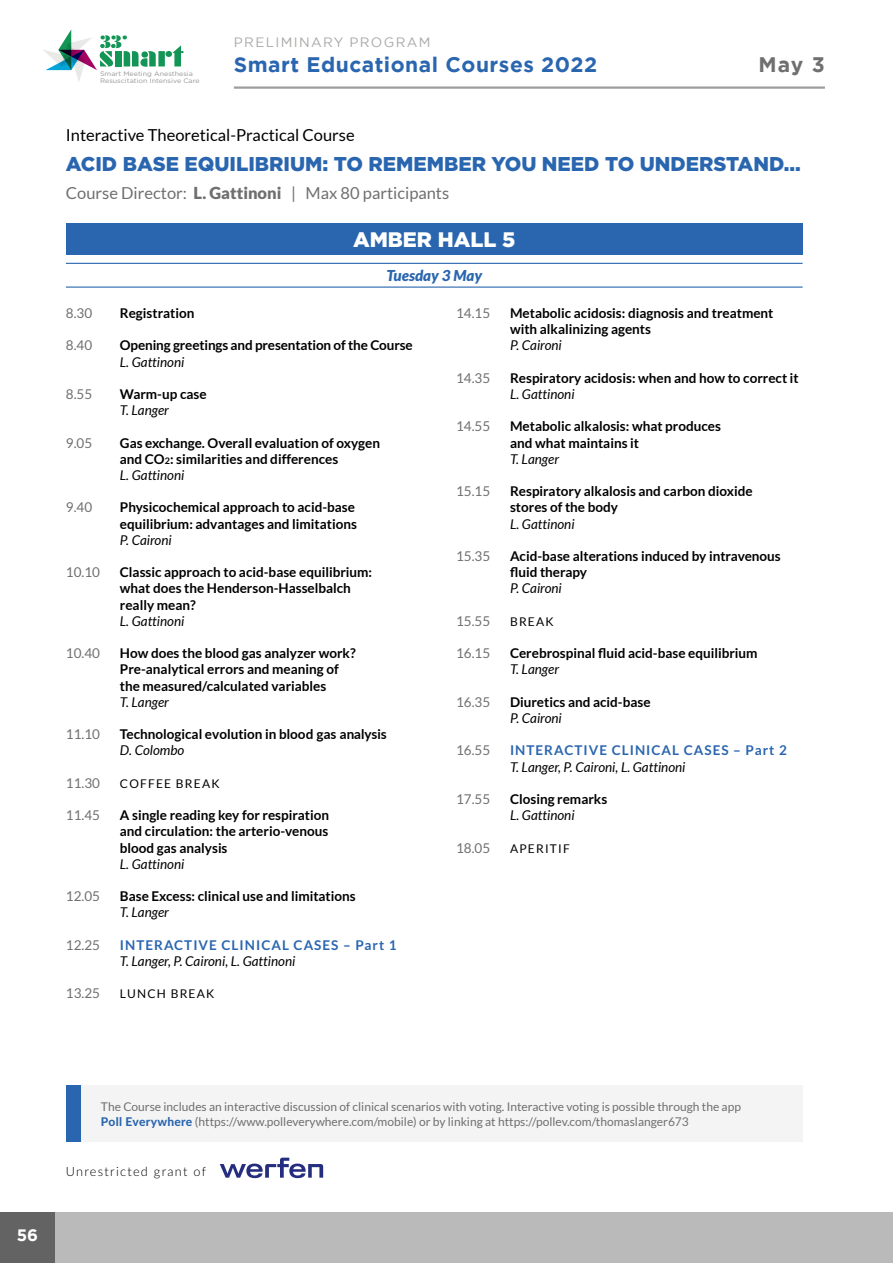
<style>
.page{position:relative;width:893px;height:1263px;background:#fff}
.page>*{position:absolute;margin:0;border:0;box-sizing:border-box;transform-origin:0 0}
.t1{font:700 21px "Gotham";letter-spacing:.025em;color:#2a66af}
.t2{font:900 21px "Gotham";color:#fff}
.t3{font:700 21px "Gotham";color:#706f6f}
.t4{font:900 19.95px "Gotham";color:#2a66af}
.t5{font:16.5px "Lato";color:#706f6f}
.t6{font:16.5px "Lato";color:#000}
.t7{font:700 16.5px "Gotham";color:#fff}
.t8{font:italic 900 15px "Lato";color:#2a66af}
.t9{font:700 13.5px/16.2px "Lato";color:#000}
.t10{font:italic 13.5px "Lato";color:#000}
.t11{font:13.5px "Lato";color:#706f6f}
.t12{font:700 13.5px "Lato";letter-spacing:.075em;color:#2a66af}
.t13{font:13.5px "Gotham";letter-spacing:.1em;color:#a8a8a7}
.t14{font:300 12.75px "Lato";letter-spacing:.1em;color:#000}
.t15{font:12px/14.4px "Lato";color:#706f6f}
.t16{font:12px "Lato";letter-spacing:.1em;color:#000}
.t17{font:6.45px/6.6px "Gotham";color:#979696;scale:1.1 1}
.s1{font-weight:900}
.s2{font-size:9px}
.s3{font-weight:400;font-style:italic}
.s4{font-weight:800;color:#2a66af}
</style>
<div class="page">
<div style="left:55px;top:1212px;width:838px;height:51px;background:#bababa"></div>
<div style="left:0;top:1212px;width:55px;height:51px;background:#646363"></div>
<svg style="left:43px;top:29px;width:140px;height:52px"></svg>
<hr style="left:234px;top:86px;width:591px;height:3px;background:#9d9d9c">
<hr style="left:66px;top:287px;width:737px;height:1px;background:#2a66af">
<hr style="left:66px;top:263px;width:737px;height:1px;background:#2a66af">
<div style="left:66px;top:223px;width:737px;height:32px;background:#2a66af"></div>
<div style="left:73px;top:1085px;width:730px;height:57px;background:#f4f4f4"></div>
<div style="left:66px;top:1085px;width:14px;height:57px;background:#2a66af"></div>
<svg style="left:220px;top:1158px;width:103px;height:20px"></svg>
<p class="t17" style="left:100px;top:70px;width:92px">Smart Meeting Anesthesia<br>Resuscitation Intensive Care</p>
<p class="t13" style="left:234px;top:33px;width:198px">PRELIMINARY PROGRAM</p>
<h1 class="t1" style="left:234px;top:51px;width:365px">Smart Educational Courses 2022</h1>
<h1 class="t3" style="left:759px;top:51px;width:68px">May 3</h1>
<p class="t6" style="left:66px;top:126px;width:290px">Interactive Theoretical-Practical Course</p>
<h2 class="t4" style="left:66px;top:150px;width:736px">ACID BASE EQUILIBRIUM: TO REMEMBER YOU NEED TO UNDERSTAND...</h2>
<p class="t5" style="left:66px;top:184px;width:385px">Course Director: <span class="s1">L. Gattinoni</span> | Max 80 participants</p>
<h1 class="t2" style="left:353px;top:225px;width:164px">AMBER HALL 5</h1>
<p class="t8" style="left:386px;top:267px;width:97px">Tuesday 3 May</p>
<p class="t11" style="left:66px;top:305px;width:28px">8.30</p>
<p class="t9" style="left:120px;top:305px;width:76px">Registration</p>
<p class="t11" style="left:66px;top:338px;width:28px">8.40</p>
<p class="t9" style="left:120px;top:337px;width:294px">Opening greetings and presentation of the Course</p>
<p class="t10" style="left:120px;top:354px;width:66px">L. Gattinoni</p>
<p class="t11" style="left:66px;top:386px;width:28px">8.55</p>
<p class="t9" style="left:120px;top:386px;width:88px">Warm-up case</p>
<p class="t10" style="left:120px;top:403px;width:51px">T. Langer</p>
<p class="t11" style="left:66px;top:435px;width:28px">9.05</p>
<p class="t9" style="left:120px;top:434px;width:262px">Gas exchange. Overall evaluation of oxygen and CO<span class="s2">2</span>: similarities and differences<br><span class="s3">L. Gattinoni</span></p>
<p class="t11" style="left:66px;top:500px;width:28px">9.40</p>
<p class="t9" style="left:120px;top:499px;width:239px">Physicochemical approach to acid-base equilibrium: advantages and limitations</p>
<p class="t10" style="left:120px;top:532px;width:53px">P. Caironi</p>
<p class="t11" style="left:66px;top:565px;width:36px">10.10</p>
<p class="t9" style="left:120px;top:564px;width:254px">Classic approach to acid-base equilibrium: what does the Henderson-Hasselbalch really mean?</p>
<p class="t10" style="left:120px;top:613px;width:66px">L. Gattinoni</p>
<p class="t11" style="left:66px;top:646px;width:36px">10.40</p>
<p class="t9" style="left:120px;top:645px;width:237px">How does the blood gas analyzer work?<br>Pre-analytical errors and meaning of the measured/calculated variables</p>
<p class="t10" style="left:120px;top:694px;width:51px">T. Langer</p>
<p class="t11" style="left:66px;top:727px;width:36px">11.10</p>
<p class="t9" style="left:120px;top:726px;width:268px">Technological evolution in blood gas analysis</p>
<p class="t10" style="left:120px;top:743px;width:66px">D. Colombo</p>
<p class="t11" style="left:66px;top:775px;width:36px">11.30</p>
<p class="t16" style="left:120px;top:777px;width:101px">COFFEE BREAK</p>
<p class="t11" style="left:66px;top:808px;width:36px">11.45</p>
<p class="t9" style="left:120px;top:807px;width:211px;text-align:justify">A single reading key for respiration and circulation: the arterio-venous blood gas analysis</p>
<p class="t10" style="left:120px;top:856px;width:66px">L. Gattinoni</p>
<p class="t11" style="left:66px;top:889px;width:36px">12.05</p>
<p class="t9" style="left:120px;top:888px;width:237px">Base Excess: clinical use and limitations</p>
<p class="t10" style="left:120px;top:905px;width:51px">T. Langer</p>
<p class="t11" style="left:66px;top:937px;width:36px">12.25</p>
<p class="t12" style="left:120px;top:937px;width:278px">INTERACTIVE CLINICAL CASES – Part 1</p>
<p class="t10" style="left:120px;top:953px;width:177px">T. Langer, P. Caironi, L. Gattinoni</p>
<p class="t11" style="left:66px;top:986px;width:36px">13.25</p>
<p class="t16" style="left:120px;top:987px;width:96px">LUNCH BREAK</p>
<p class="t11" style="left:456px;top:305px;width:36px">14.15</p>
<p class="t9" style="left:510px;top:305px;width:265px">Metabolic acidosis: diagnosis and treatment with alkalinizing agents</p>
<p class="t10" style="left:510px;top:338px;width:53px">P. Caironi</p>
<p class="t11" style="left:456px;top:370px;width:36px">14.35</p>
<p class="t9" style="left:510px;top:369px;width:290px">Respiratory acidosis: when and how to correct it</p>
<p class="t10" style="left:510px;top:386px;width:66px">L. Gattinoni</p>
<p class="t11" style="left:456px;top:419px;width:36px">14.55</p>
<p class="t9" style="left:510px;top:418px;width:212px">Metabolic alkalosis: what produces and what maintains it</p>
<p class="t10" style="left:510px;top:451px;width:51px">T. Langer</p>
<p class="t11" style="left:456px;top:484px;width:36px">15.15</p>
<p class="t9" style="left:510px;top:483px;width:244px">Respiratory alkalosis and carbon dioxide stores of the body</p>
<p class="t10" style="left:510px;top:516px;width:66px">L. Gattinoni</p>
<p class="t11" style="left:456px;top:548px;width:36px">15.35</p>
<p class="t9" style="left:510px;top:548px;width:272px">Acid-base alterations induced by intravenous fluid therapy</p>
<p class="t10" style="left:510px;top:581px;width:53px">P. Caironi</p>
<p class="t11" style="left:456px;top:613px;width:36px">15.55</p>
<p class="t16" style="left:510px;top:615px;width:45px">BREAK</p>
<p class="t11" style="left:456px;top:646px;width:36px">16.15</p>
<p class="t9" style="left:510px;top:645px;width:249px">Cerebrospinal fluid acid-base equilibrium</p>
<p class="t10" style="left:510px;top:662px;width:51px">T. Langer</p>
<p class="t11" style="left:456px;top:694px;width:36px">16.35</p>
<p class="t9" style="left:510px;top:693px;width:142px">Diuretics and acid-base</p>
<p class="t10" style="left:510px;top:710px;width:53px">P. Caironi</p>
<p class="t11" style="left:456px;top:743px;width:36px">16.55</p>
<p class="t12" style="left:510px;top:743px;width:278px">INTERACTIVE CLINICAL CASES – Part 2</p>
<p class="t10" style="left:510px;top:759px;width:177px">T. Langer, P. Caironi, L. Gattinoni</p>
<p class="t11" style="left:456px;top:791px;width:36px">17.55</p>
<p class="t9" style="left:510px;top:791px;width:99px">Closing remarks</p>
<p class="t10" style="left:510px;top:808px;width:66px">L. Gattinoni</p>
<p class="t11" style="left:456px;top:840px;width:36px">18.05</p>
<p class="t16" style="left:510px;top:841px;width:61px">APERITIF</p>
<p class="t7" style="left:17px;top:1224px;width:23px">56</p>
<p class="t15" style="left:101px;top:1100px;width:641px">The Course includes an interactive discussion of clinical scenarios with voting. Interactive voting is possible through the app<br><span class="s4">Poll Everywhere</span> (https://www.polleverywhere.com/mobile) or by linking at https://pollev.com/thomaslanger673</p>
<p class="t14" style="left:66px;top:1162px;width:142px">Unrestricted grant of</p>
</div>
